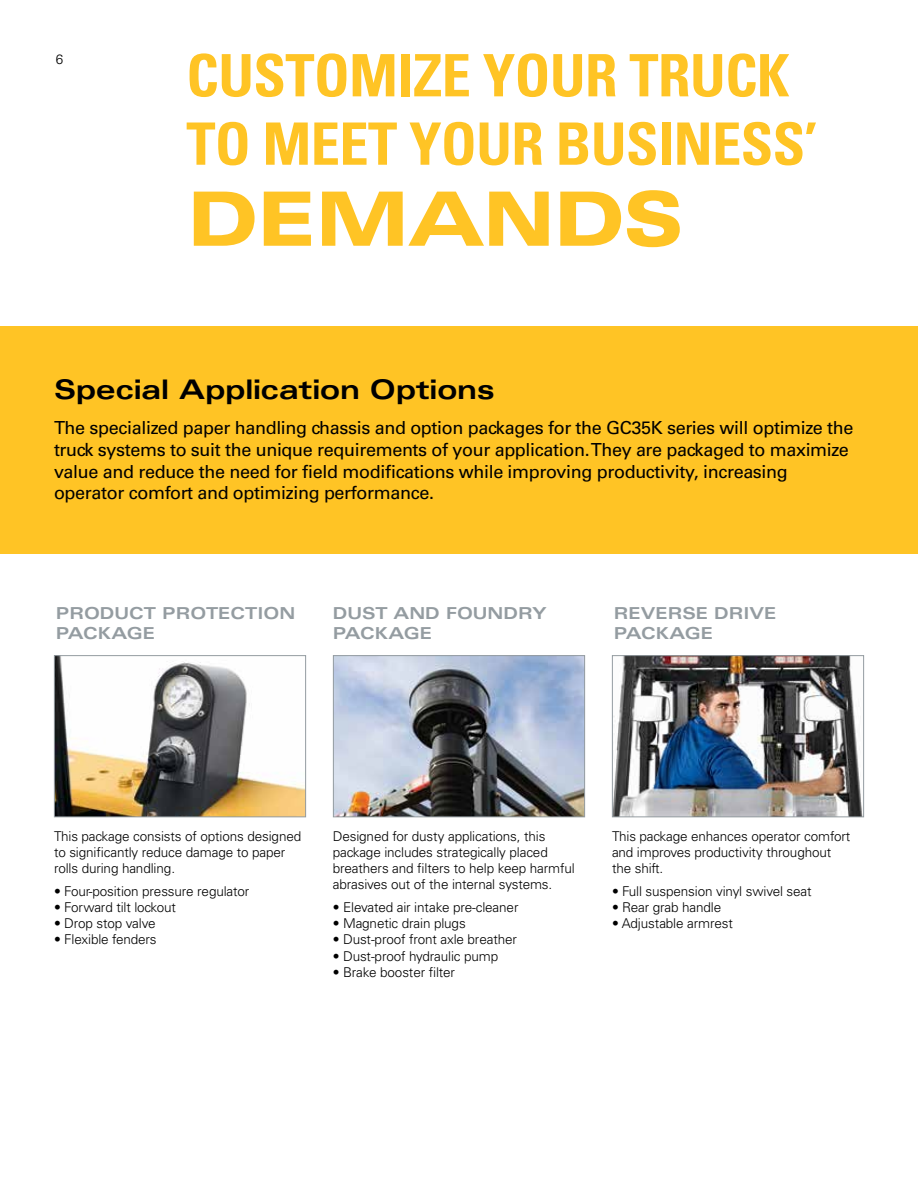
<style>
.page{position:relative;width:918px;height:1188px;background:#fff}
.page>*{position:absolute;margin:0;border:0;box-sizing:border-box;transform-origin:0 0}
.t1{font:900 expanded 75px "Univers LT Std";letter-spacing:-.03em;color:#ffc425}
.t2{font:700 condensed 58.5px/68.4px "Univers LT Std";letter-spacing:-.01em;color:#ffc425}
.t3{font:700 expanded 27px "Univers LT Std";letter-spacing:-.005em;color:#000}
.t4{font:18px/21.6px "Univers LT Std";letter-spacing:-.02em;color:#000}
.t5{font:700 expanded 16.5px/19.8px "Univers LT Std";color:#949ca1}
.t6{font:300 13.5px/16.2px "Univers LT Std";letter-spacing:-.01em;color:#000}
</style>
<div class="page">
<div style="left:0;top:326px;width:918px;height:227px;background:#ffc425"></div>
<img style="left:614px;top:657px;width:248px;height:158px">
<div style="left:612px;top:655px;width:252px;height:162px;border:1px solid #949ca1"></div>
<img style="left:335px;top:657px;width:248px;height:158px">
<div style="left:333px;top:655px;width:252px;height:162px;border:1px solid #949ca1"></div>
<img style="left:56px;top:657px;width:248px;height:158px">
<div style="left:54px;top:655px;width:252px;height:162px;border:1px solid #949ca1"></div>
<p class="t6" style="left:56px;top:51px;width:9px">6</p>
<h2 class="t2" style="left:186px;top:41px;width:633px">CUSTOMIZE YOUR TRUCK<br>TO MEET YOUR BUSINESS’</h2>
<h1 class="t1" style="left:186px;top:175px;width:499px">DEMANDS</h1>
<h3 class="t3" style="left:54px;top:374px;width:442px">Special Application Options</h3>
<p class="t4" style="left:54px;top:417px;width:801px">The specialized paper handling chassis and option packages for the GC35K series will optimize the truck systems to suit the unique requirements of your application. They are packaged to maximize value and reduce the need for field modifications while improving productivity, increasing operator comfort and optimizing performance.</p>
<p class="t5" style="left:56px;top:603px;width:241px">PRODUCT PROTECTION<br>PACKAGE</p>
<p class="t5" style="left:333px;top:603px;width:215px">DUST AND FOUNDRY<br>PACKAGE</p>
<p class="t5" style="left:614px;top:603px;width:164px">REVERSE DRIVE<br>PACKAGE</p>
<p class="t6" style="left:54px;top:828px;width:249px">This package consists of options designed to significantly reduce damage to paper rolls during handling.</p>
<p class="t6" style="left:54px;top:883px;width:197px">• Four-position pressure regulator</p>
<p class="t6" style="left:54px;top:899px;width:124px">• Forward tilt lockout</p>
<p class="t6" style="left:54px;top:915px;width:103px">• Drop stop valve</p>
<p class="t6" style="left:54px;top:932px;width:104px">• Flexible fenders</p>
<p class="t6" style="left:333px;top:828px;width:243px">Designed for dusty applications, this package includes strategically placed breathers and filters to help keep harmful abrasives out of the internal systems.</p>
<p class="t6" style="left:333px;top:899px;width:187px">• Elevated air intake pre-cleaner</p>
<p class="t6" style="left:333px;top:915px;width:134px">• Magnetic drain plugs</p>
<p class="t6" style="left:333px;top:932px;width:186px">• Dust-proof front axle breather</p>
<p class="t6" style="left:333px;top:948px;width:167px">• Dust-proof hydraulic pump</p>
<p class="t6" style="left:333px;top:964px;width:124px">• Brake booster filter</p>
<p class="t6" style="left:612px;top:828px;width:240px">This package enhances operator comfort and improves productivity throughout the shift.</p>
<p class="t6" style="left:612px;top:883px;width:201px">• Full suspension vinyl swivel seat</p>
<p class="t6" style="left:612px;top:899px;width:111px">• Rear grab handle</p>
<p class="t6" style="left:612px;top:915px;width:122px">• Adjustable armrest</p>
</div>
